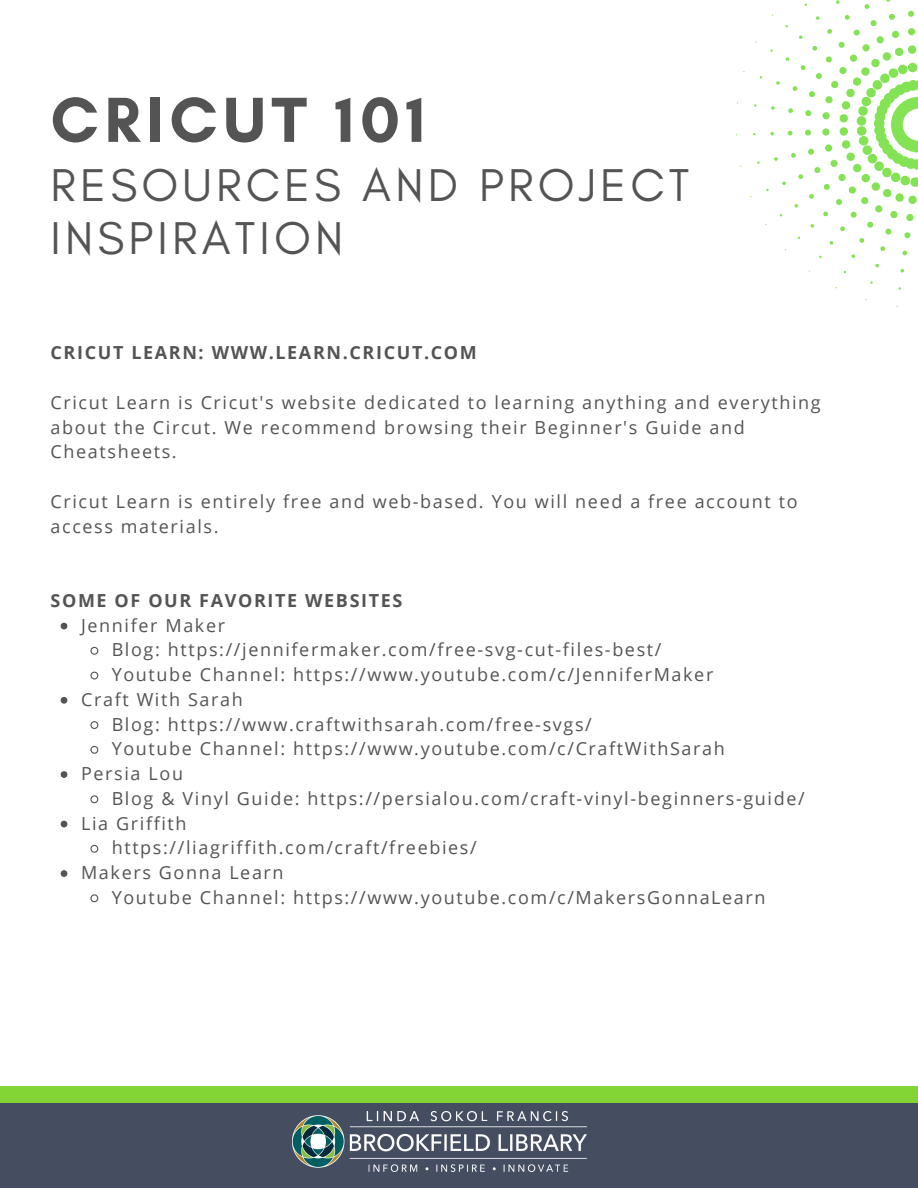
<style>
.page{position:relative;width:918px;height:1188px;background:#fff}
.page>*{position:absolute;margin:0;border:0;box-sizing:border-box;transform-origin:0 0}
.t1{font:700 64.8px "Glacial Indifference";letter-spacing:.09em;color:#545454}
.t2{font:46.8px/52.8px "Glacial Indifference";letter-spacing:.09em;color:#545454}
.t3{font:18px/24.8px "Open Sans";letter-spacing:.09em;color:#545454}
.t4{font:700 18px "Open Sans";letter-spacing:.09em;color:#545454}
</style>
<div class="page">
<div style="left:0;top:1086px;width:918px;height:102px;background:#83d536"></div>
<svg style="left:900px;top:269px;width:4px;height:4px"></svg>
<svg style="left:875px;top:264px;width:4px;height:4px"></svg>
<svg style="left:736px;top:0;width:182px;height:258px"></svg>
<div style="left:0;top:1104px;width:918px;height:84px;background:#444e60"></div>
<img style="left:292px;top:1111px;width:294px;height:61px">
<svg style="left:61px;top:623px;width:6px;height:6px"></svg>
<svg style="left:90px;top:646px;width:9px;height:9px"></svg>
<svg style="left:90px;top:671px;width:9px;height:9px"></svg>
<svg style="left:61px;top:697px;width:6px;height:7px"></svg>
<svg style="left:90px;top:721px;width:9px;height:8px"></svg>
<svg style="left:90px;top:745px;width:9px;height:9px"></svg>
<svg style="left:61px;top:771px;width:6px;height:7px"></svg>
<svg style="left:90px;top:795px;width:9px;height:9px"></svg>
<svg style="left:61px;top:821px;width:6px;height:6px"></svg>
<svg style="left:90px;top:844px;width:9px;height:9px"></svg>
<svg style="left:61px;top:870px;width:6px;height:7px"></svg>
<svg style="left:90px;top:894px;width:9px;height:9px"></svg>
<h1 class="t1" style="left:51px;top:80px;width:376px">CRICUT 101</h1>
<h2 class="t2" style="left:51px;top:159px;width:640px">RESOURCES AND PROJECT<br>INSPIRATION</h2>
<p class="t4" style="left:51px;top:340px;width:428px">CRICUT LEARN: WWW.LEARN.CRICUT.COM</p>
<p class="t3" style="left:51px;top:390px;width:772px">Cricut Learn is Cricut's website dedicated to learning anything and everything about the Circut. We recommend browsing their Beginner's Guide and<br>Cheatsheets.</p>
<p class="t3" style="left:51px;top:489px;width:749px">Cricut Learn is entirely free and web-based. You will need a free account to access materials.</p>
<p class="t4" style="left:51px;top:588px;width:353px">SOME OF OUR FAVORITE WEBSITES</p>
<p class="t3" style="left:81px;top:612px;width:145px">Jennifer Maker</p>
<p class="t3" style="left:112px;top:637px;width:551px">Blog: https://jennifermaker.com/free-svg-cut-files-best/</p>
<p class="t3" style="left:112px;top:662px;width:603px">Youtube Channel: https://www.youtube.com/c/JenniferMaker</p>
<p class="t3" style="left:81px;top:687px;width:163px">Craft With Sarah</p>
<p class="t3" style="left:112px;top:711px;width:482px">Blog: https://www.craftwithsarah.com/free-svgs/</p>
<p class="t3" style="left:112px;top:736px;width:615px">Youtube Channel: https://www.youtube.com/c/CraftWithSarah</p>
<p class="t3" style="left:81px;top:761px;width:103px">Persia Lou</p>
<p class="t3" style="left:112px;top:786px;width:695px">Blog &amp; Vinyl Guide: https://persialou.com/craft-vinyl-beginners-guide/</p>
<p class="t3" style="left:81px;top:810px;width:107px">Lia Griffith</p>
<p class="t3" style="left:112px;top:835px;width:367px">https://liagriffith.com/craft/freebies/</p>
<p class="t3" style="left:81px;top:860px;width:204px">Makers Gonna Learn</p>
<p class="t3" style="left:112px;top:885px;width:655px">Youtube Channel: https://www.youtube.com/c/MakersGonnaLearn</p>
</div>
